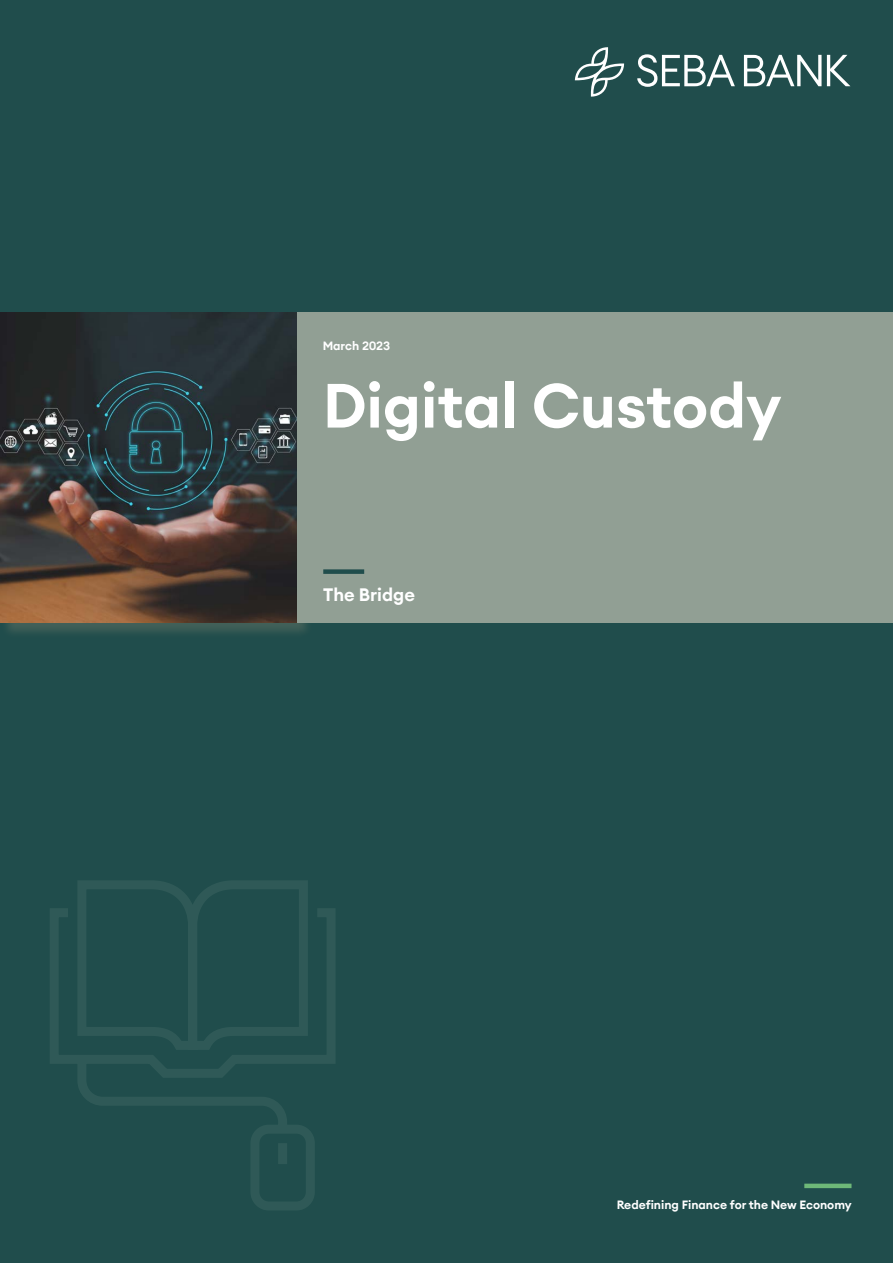
<style>
.page{position:relative;width:893px;height:1263px;background:#204d4c}
.page>*{position:absolute;margin:0;border:0;box-sizing:border-box;transform-origin:0 0}
.t1{font:600 61.5px "Seba Euclid";color:#fff}
.t2{font:600 18px "Seba Euclid";color:#fff}
.t3{font:600 12px "Seba Euclid";color:#fff}
</style>
<div class="page">
<hr style="left:804px;top:1184px;width:47px;height:4px;background:#6eb878">
<div style="left:0;top:312px;width:314px;height:327px;background:#657466;opacity:.5"></div>
<img style="left:0;top:312px;width:297px;height:310px">
<div style="left:298px;top:312px;width:595px;height:327px;background:#204d4c"></div>
<div style="left:298px;top:312px;width:595px;height:310px;background:#919f94"></div>
<div style="left:323px;top:569px;width:41px;height:5px;background:#204d4c"></div>
<svg style="left:575px;top:47px;width:49px;height:50px"></svg>
<svg style="left:637px;top:54px;width:98px;height:33px"></svg>
<svg style="left:744px;top:55px;width:77px;height:31px"></svg>
<svg style="left:827px;top:55px;width:23px;height:31px"></svg>
<svg style="left:50px;top:881px;width:285px;height:329px"></svg>
<p class="t3" style="left:323px;top:337px;width:69px">March 2023</p>
<h1 class="t1" style="left:323px;top:366px;width:460px">Digital Custody</h1>
<h2 class="t2" style="left:323px;top:583px;width:93px">The Bridge</h2>
<p class="t3" style="left:617px;top:1197px;width:237px">Redefining Finance for the New Economy</p>
</div>
